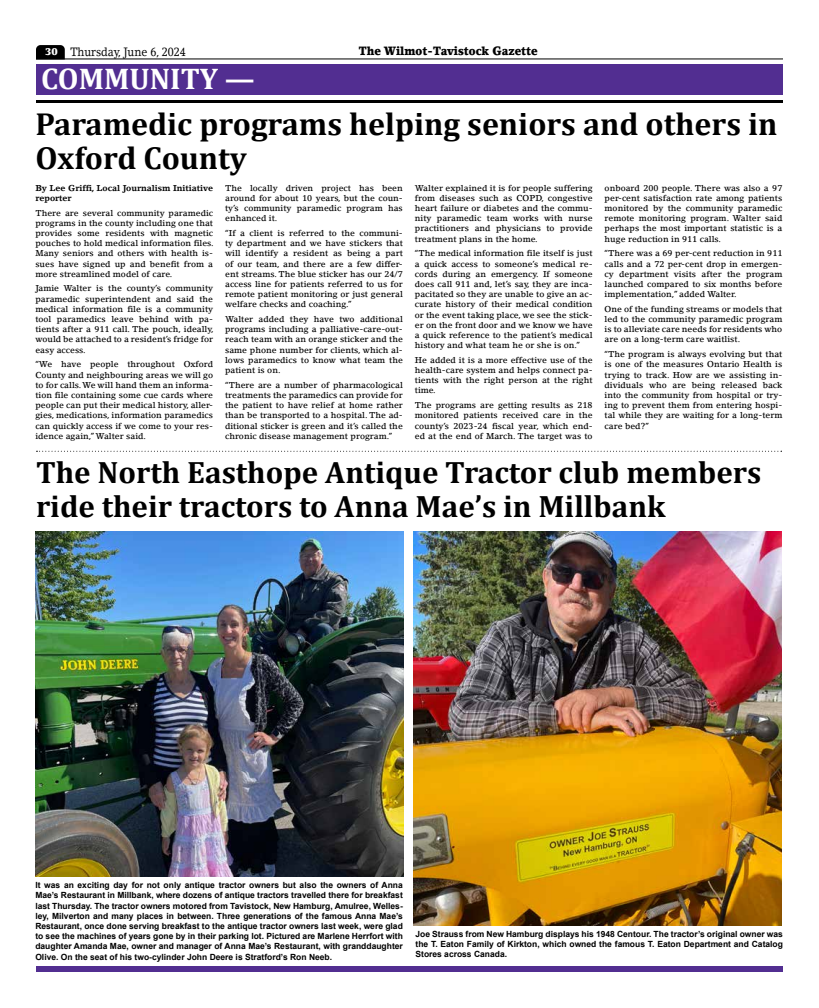
<style>
.page{position:relative;width:819px;height:1008px;background:#fff}
.page>*{position:absolute;margin:0;border:0;box-sizing:border-box;transform-origin:0 0}
.t1{font:700 32px/34px "Cambria";color:#000}
.t2{font:700 31px/34px "Cambria";color:#000}
.t3{font:700 30px "Cambria";color:#fff}
.t4{font:900 12px "Lino Letter Std";color:#000;scale:.9 1}
.t5{font:12px "Lino Letter Std";color:#000;scale:.9 1}
.t6{font:500 8.5px/10.2px "Lino Letter Std";color:#000;text-align:justify}
.t7{font:700 8.5px/10.2px "Arial";color:#000;text-align:justify}
.t8{font:700 8.5px/10.2px "Lino Letter Std";color:#000}
.s1{font-weight:900;font-size:10px;color:#fff}
</style>
<div class="page">
<svg style="left:36px;top:45px;width:29px;height:13px"></svg>
<hr style="left:36px;top:58px;width:747px;height:1px;background:#000">
<div style="left:36px;top:966px;width:747px;height:6px;background:#522e91"></div>
<div style="left:36px;top:64px;width:747px;height:31px;background:#522e91"></div>
<hr style="left:36px;top:100px;width:747px;height:3px;background:#000">
<svg style="left:37px;top:451px;width:745px;height:1px"></svg>
<img style="left:35px;top:531px;width:368px;height:346px">
<img style="left:414px;top:531px;width:367px;height:395px">
<h3 class="t5" style="left:45px;top:44px;width:158px"><span class="s1">30</span> Thursday, June 6, 2024</h3>
<h3 class="t4" style="left:359px;top:43px;width:201px">The Wilmot-Tavistock Gazette</h3>
<h3 class="t3" style="left:41px;top:58px;width:215px">COMMUNITY —</h3>
<h1 class="t1" style="left:35px;top:106px;width:744px">Paramedic programs helping seniors and others in<br>Oxford County</h1>
<p class="t8" style="left:35px;top:183px;width:179px">By Lee Griffi, Local Journalism Initiative reporter</p>
<p class="t6" style="left:35px;top:207px;width:180px">There are several community paramedic programs in the county including one that provides some residents with magnetic pouches to hold medical information files.<br>Many seniors and others with health is&shy;sues have signed up and benefit from a more streamlined model of care.</p>
<p class="t6" style="left:35px;top:283px;width:180px">Jamie Walter is the county’s community paramedic superintendent and said the medical information file is a community tool paramedics leave behind with pa&shy;tients after a 911 call. The pouch, ideally, would be attached to a resident’s fridge for easy access.</p>
<p class="t6" style="left:35px;top:359px;width:179px">“We have people throughout Oxford County and neighbouring areas we will go to for calls. We will hand them an informa&shy;tion file containing some cue cards where people can put their medical history, aller&shy;gies, medications, information paramedics can quickly access if we come to your res&shy;idence again,” Walter said.</p>
<p class="t6" style="left:225px;top:183px;width:179px">The locally driven project has been around for about 10 years, but the coun&shy;ty’s community paramedic program has enhanced it.</p>
<p class="t6" style="left:225px;top:228px;width:179px">“If a client is referred to the communi&shy;ty department and we have stickers that will identify a resident as being a part of our team, and there are a few differ&shy;ent streams. The blue sticker has our 24/7 access line for patients referred to us for remote patient monitoring or just general welfare checks and coaching.”</p>
<p class="t6" style="left:225px;top:314px;width:179px">Walter added they have two additional programs including a palliative-care-out&shy;reach team with an orange sticker and the same phone number for clients, which al&shy;lows paramedics to know what team the patient is on.</p>
<p class="t6" style="left:225px;top:380px;width:179px">“There are a number of pharmacological treatments the paramedics can provide for the patient to have relief at home rather than be transported to a hospital. The ad&shy;ditional sticker is green and it’s called the chronic disease management program.”</p>
<p class="t6" style="left:415px;top:183px;width:179px">Walter explained it is for people suffering from diseases such as COPD, congestive heart failure or diabetes and the commu&shy;nity paramedic team works with nurse practitioners and physicians to provide treatment plans in the home.</p>
<p class="t6" style="left:415px;top:248px;width:179px">“The medical information file itself is just a quick access to someone’s medical re&shy;cords during an emergency. If someone does call 911 and, let’s say, they are inca&shy;pacitated so they are unable to give an ac&shy;curate history of their medical condition or the event taking place, we see the stick&shy;er on the front door and we know we have a quick reference to the patient’s medical history and what team he or she is on.”</p>
<p class="t6" style="left:415px;top:355px;width:179px">He added it is a more effective use of the health-care system and helps connect pa&shy;tients with the right person at the right time.</p>
<p class="t6" style="left:415px;top:400px;width:179px">The programs are getting results as 218 monitored patients received care in the county’s 2023-24 fiscal year, which end&shy;ed at the end of March. The target was to</p>
<p class="t6" style="left:605px;top:183px;width:179px">onboard 200 people. There was also a 97 per-cent satisfaction rate among patients monitored by the community paramedic remote monitoring program. Walter said perhaps the most important statistic is a huge reduction in 911 calls.</p>
<p class="t6" style="left:605px;top:248px;width:179px">“There was a 69 per-cent reduction in 911 calls and a 72 per-cent drop in emergen&shy;cy department visits after the program launched compared to six months before implementation,” added Walter.</p>
<p class="t6" style="left:605px;top:304px;width:179px">One of the funding streams or models that led to the community paramedic program is to alleviate care needs for residents who are on a long-term care waitlist.</p>
<p class="t6" style="left:605px;top:349px;width:179px">“The program is always evolving but that is one of the measures Ontario Health is trying to track. How are we assisting in&shy;dividuals who are being released back into the community from hospital or try&shy;ing to prevent them from entering hospi&shy;tal while they are waiting for a long-term care bed?”</p>
<h2 class="t2" style="left:36px;top:454px;width:727px">The North Easthope Antique Tractor club members ride their tractors to Anna Mae’s in Millbank</h2>
<p class="t7" style="left:35px;top:880px;width:369px">It was an exciting day for not only antique tractor owners but also the owners of Anna Mae’s Restaurant in Millbank, where dozens of antique tractors travelled there for breakfast last Thursday. The tractor owners motored from Tavistock, New Hamburg, Amulree, Welles&shy;ley, Milverton and many places in between. Three generations of the famous Anna Mae’s Restaurant, once done serving breakfast to the antique tractor owners last week, were glad to see the machines of years gone by in their parking lot. Pictured are Marlene Herrfort with daughter Amanda Mae, owner and manager of Anna Mae’s Restaurant, with granddaughter Olive. On the seat of his two-cylinder John Deere is Stratford’s Ron Neeb.</p>
<p class="t7" style="left:416px;top:929px;width:369px">Joe Strauss from New Hamburg displays his 1948 Centour. The tractor’s original owner was the T. Eaton Family of Kirkton, which owned the famous T. Eaton Department and Catalog Stores across Canada.</p>
</div>
